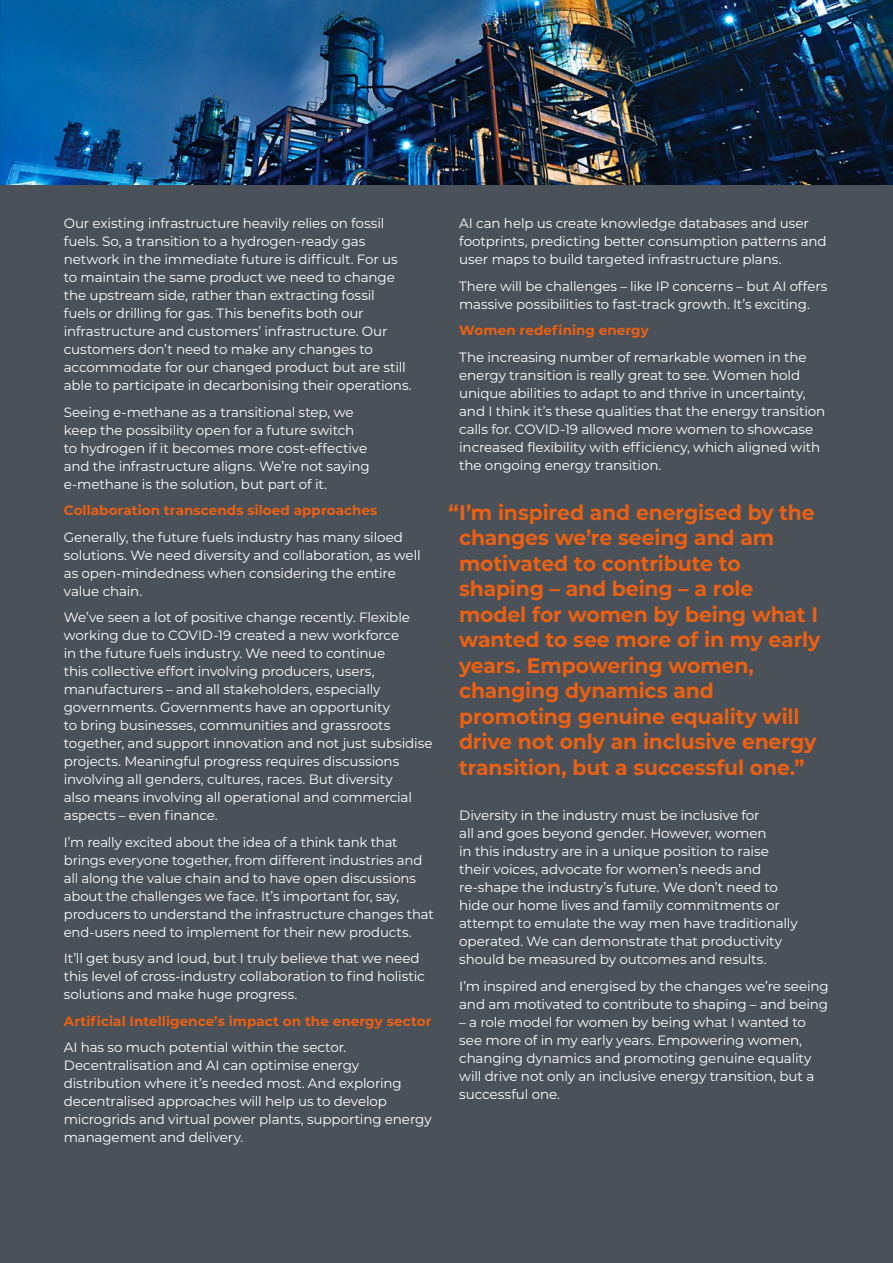
<style>
.page{position:relative;width:893px;height:1263px;background:#4b5159}
.page>*{position:absolute;margin:0;border:0;box-sizing:border-box;transform-origin:0 0}
.t1{font:700 21px/25.5px "Montserrat";letter-spacing:-.01em;color:#eb6012}
.t2{font:13.5px/18px "Montserrat";letter-spacing:-.01em;color:#fff}
.t3{font:700 13.5px "Montserrat";letter-spacing:.005em;color:#eb6012}
</style>
<div class="page">
<img style="left:0;top:0;width:893px;height:185px">
<p class="t2" style="left:64px;top:214px;width:349px">Our existing infrastructure heavily relies on fossil fuels. So, a transition to a hydrogen-ready gas network in the immediate future is difficult. For us to maintain the same product we need to change the upstream side, rather than extracting fossil<br>fuels or drilling for gas. This benefits both our infrastructure and customers’ infrastructure. Our customers don’t need to make any changes to accommodate for our changed product but are still able to participate in decarbonising their operations.</p>
<p class="t2" style="left:64px;top:402px;width:307px">Seeing e-methane as a transitional step, we keep the possibility open for a future switch to hydrogen if it becomes more cost-effective and the infrastructure aligns. We’re not saying e-methane is the solution, but part of it.</p>
<p class="t3" style="left:64px;top:500px;width:315px">Collaboration transcends siloed approaches</p>
<p class="t2" style="left:64px;top:527px;width:358px">Generally, the future fuels industry has many siloed solutions. We need diversity and collaboration, as well as open-mindedness when considering the entire value chain.</p>
<p class="t2" style="left:64px;top:608px;width:370px">We’ve seen a lot of positive change recently. Flexible working due to COVID-19 created a new workforce<br>in the future fuels industry. We need to continue<br>this collective effort involving producers, users, manufacturers – and all stakeholders, especially governments. Governments have an opportunity<br>to bring businesses, communities and grassroots together, and support innovation and not just subsidise projects. Meaningful progress requires discussions involving all genders, cultures, races. But diversity<br>also means involving all operational and commercial aspects – even finance.</p>
<p class="t2" style="left:64px;top:832px;width:371px">I’m really excited about the idea of a think tank that brings everyone together, from different industries and all along the value chain and to have open discussions about the challenges we face. It’s important for, say, producers to understand the infrastructure changes that end-users need to implement for their new products.</p>
<p class="t2" style="left:64px;top:949px;width:363px">It’ll get busy and loud, but I truly believe that we need this level of cross-industry collaboration to find holistic solutions and make huge progress.</p>
<p class="t3" style="left:64px;top:1011px;width:369px">Artificial Intelligence’s impact on the energy sector</p>
<p class="t2" style="left:64px;top:1038px;width:369px">AI has so much potential within the sector.<br>Decentralisation and AI can optimise energy distribution where it’s needed most. And exploring decentralised approaches will help us to develop microgrids and virtual power plants, supporting energy management and delivery.</p>
<p class="t2" style="left:459px;top:214px;width:369px">AI can help us create knowledge databases and user footprints, predicting better consumption patterns and user maps to build targeted infrastructure plans.</p>
<p class="t2" style="left:459px;top:276px;width:369px">There will be challenges – like IP concerns – but AI offers massive possibilities to fast-track growth. It’s exciting.</p>
<p class="t3" style="left:459px;top:320px;width:191px">Women redefining energy</p>
<p class="t2" style="left:459px;top:347px;width:368px">The increasing number of remarkable women in the energy transition is really great to see. Women hold unique abilities to adapt to and thrive in uncertainty, and I think it’s these qualities that the energy transition calls for. COVID-19 allowed more women to showcase increased flexibility with efficiency, which aligned with the ongoing energy transition.</p>
<p class="t1" style="left:459px;top:498px;width:363px;text-indent:-10px">“I’m inspired and energised by the changes we’re seeing and am motivated to contribute to shaping – and being – a role model for women by being what I wanted to see more of in my early years. Empowering women, changing dynamics and promoting genuine equality will drive not only an inclusive energy transition, but a successful one.”</p>
<p class="t2" style="left:459px;top:806px;width:340px">Diversity in the industry must be inclusive for<br>all and goes beyond gender. However, women<br>in this industry are in a unique position to raise their voices, advocate for women’s needs and re-shape the industry’s future. We don’t need to hide our home lives and family commitments or attempt to emulate the way men have traditionally operated. We can demonstrate that productivity should be measured by outcomes and results.</p>
<p class="t2" style="left:459px;top:976px;width:371px">I’m inspired and energised by the changes we’re seeing and am motivated to contribute to shaping – and being</p>
<p class="t2" style="left:459px;top:1012px;width:357px">– a role model for women by being what I wanted to see more of in my early years. Empowering women, changing dynamics and promoting genuine equality will drive not only an inclusive energy transition, but a successful one.</p>
</div>
